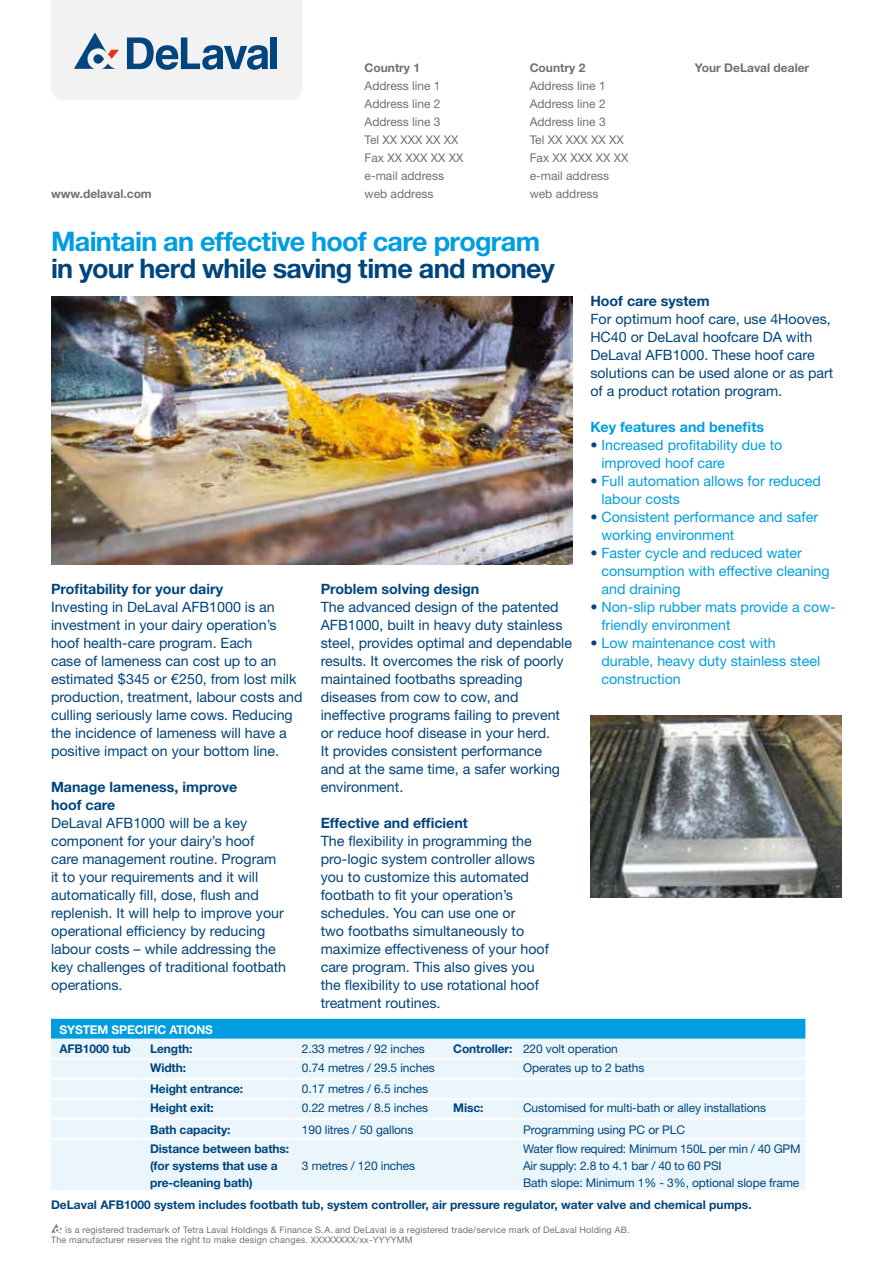
<style>
.page{position:relative;width:893px;height:1263px;background:#fff}
.page>*{position:absolute;margin:0;border:0;box-sizing:border-box;transform-origin:0 0}
.t1{font:700 27px "Helvetica Neue LT Std";letter-spacing:-.025em;color:#009ee0}
.t2{font:700 27px "Helvetica Neue LT Std";letter-spacing:-.025em;color:#00457d}
.t3{font:14.25px/18px "Helvetica Neue LT Std";color:#00457d}
.t4{font:14.25px/18px "Helvetica Neue LT Std";color:#009ee0}
.t5{font:700 14.25px/18px "Helvetica Neue LT Std";color:#00457d}
.t6{font:700 14.25px "Helvetica Neue LT Std";color:#009ee0}
.t7{font:12px/17px "Helvetica Neue LT Std";letter-spacing:-.01em;color:#00457d}
.t8{font:700 12px/17px "Helvetica Neue LT Std";letter-spacing:-.01em;color:#00457d}
.t9{font:12px/18px "Helvetica Neue LT Std";color:#707172}
.t10{font:700 12px "Helvetica Neue LT Std";color:#707172}
.t11{font:700 12px "Helvetica Neue LT Std";letter-spacing:-.01em;color:#fff}
.t12{font:9px/10.5px "Helvetica Neue LT Std";letter-spacing:.02em;color:#707172}
.s1{color:#00457d}
.s2{font-weight:700}
</style>
<div class="page">
<svg style="left:51px;top:1224px;width:11px;height:9px"></svg>
<svg style="left:51px;top:0;width:251px;height:100px"></svg>
<div style="left:51px;top:1019px;width:754px;height:20px;background:#009ee0"></div>
<div style="left:51px;top:1039px;width:754px;height:151px;background:#ebf6fc"></div>
<hr style="left:51px;top:1058px;width:91px;height:1px;background:#fff">
<hr style="left:142px;top:1058px;width:151px;height:1px;background:#fff">
<hr style="left:293px;top:1058px;width:152px;height:1px;background:#fff">
<hr style="left:445px;top:1058px;width:69px;height:1px;background:#fff">
<hr style="left:514px;top:1058px;width:291px;height:1px;background:#fff">
<hr style="left:51px;top:1078px;width:91px;height:1px;background:#fff">
<hr style="left:142px;top:1078px;width:151px;height:1px;background:#fff">
<hr style="left:293px;top:1078px;width:152px;height:1px;background:#fff">
<hr style="left:445px;top:1078px;width:69px;height:1px;background:#fff">
<hr style="left:514px;top:1078px;width:291px;height:1px;background:#fff">
<hr style="left:51px;top:1098px;width:91px;height:1px;background:#fff">
<hr style="left:142px;top:1098px;width:151px;height:1px;background:#fff">
<hr style="left:293px;top:1098px;width:152px;height:1px;background:#fff">
<hr style="left:445px;top:1098px;width:69px;height:1px;background:#fff">
<hr style="left:514px;top:1098px;width:291px;height:1px;background:#fff">
<hr style="left:51px;top:1118px;width:91px;height:1px;background:#fff">
<hr style="left:142px;top:1118px;width:151px;height:1px;background:#fff">
<hr style="left:293px;top:1118px;width:152px;height:1px;background:#fff">
<hr style="left:445px;top:1118px;width:69px;height:1px;background:#fff">
<hr style="left:514px;top:1118px;width:291px;height:1px;background:#fff">
<hr style="left:51px;top:1138px;width:91px;height:1px;background:#fff">
<hr style="left:142px;top:1138px;width:151px;height:1px;background:#fff">
<hr style="left:293px;top:1138px;width:152px;height:1px;background:#fff">
<hr style="left:445px;top:1138px;width:69px;height:1px;background:#fff">
<hr style="left:514px;top:1138px;width:291px;height:1px;background:#fff">
<img style="left:51px;top:297px;width:521px;height:267px">
<img style="left:590px;top:716px;width:252px;height:181px">
<p class="t10" style="left:51px;top:186px;width:102px">www.delaval.com</p>
<p class="t10" style="left:365px;top:60px;width:57px">Country 1</p>
<p class="t9" style="left:365px;top:77px;width:100px">Address line 1<br>Address line 2<br>Address line 3<br>Tel XX XXX XX XX<br>Fax XX XXX XX XX e-mail address web address</p>
<p class="t10" style="left:530px;top:60px;width:57px">Country 2</p>
<p class="t9" style="left:530px;top:77px;width:100px">Address line 1<br>Address line 2<br>Address line 3<br>Tel XX XXX XX XX<br>Fax XX XXX XX XX e-mail address web address</p>
<h1 class="t1" style="left:51px;top:225px;width:491px">Maintain an effective hoof care program</h1>
<h1 class="t2" style="left:51px;top:252px;width:505px">in your herd while saving time and money</h1>
<p class="t10" style="left:695px;top:60px;width:116px">Your DeLaval dealer</p>
<p class="t5" style="left:51px;top:580px;width:174px">Profitability for your dairy</p>
<p class="t3" style="left:51px;top:598px;width:253px">Investing in DeLaval AFB1000 is an investment in your dairy operation’s hoof health-care program. Each<br>case of lameness can cost up to an estimated $345 or €250, from lost milk production, treatment, labour costs and culling seriously lame cows. Reducing the incidence of lameness will have a positive impact on your bottom line.</p>
<p class="t5" style="left:51px;top:778px;width:188px">Manage lameness, improve hoof care</p>
<p class="t3" style="left:51px;top:814px;width:237px">DeLaval AFB1000 will be a key component for your dairy’s hoof<br>care management routine. Program it to your requirements and it will automatically fill, dose, flush and replenish. It will help to improve your operational efficiency by reducing labour costs – while addressing the key challenges of traditional footbath operations.</p>
<p class="t5" style="left:321px;top:580px;width:160px">Problem solving design</p>
<p class="t3" style="left:321px;top:598px;width:253px">The advanced design of the patented AFB1000, built in heavy duty stainless steel, provides optimal and dependable results. It overcomes the risk of poorly maintained footbaths spreading diseases from cow to cow, and ineffective programs failing to prevent or reduce hoof disease in your herd.<br>It provides consistent performance<br>and at the same time, a safer working environment.</p>
<p class="t5" style="left:321px;top:814px;width:149px">Effective and efficient</p>
<p class="t3" style="left:321px;top:832px;width:230px">The flexibility in programming the pro-logic system controller allows you to customize this automated footbath to fit your operation’s schedules. You can use one or<br>two footbaths simultaneously to maximize effectiveness of your hoof care program. This also gives you the flexibility to use rotational hoof treatment routines.</p>
<p class="t5" style="left:590px;top:292px;width:121px">Hoof care system</p>
<p class="t3" style="left:590px;top:310px;width:245px">For optimum hoof care, use 4Hooves, HC40 or DeLaval hoofcare DA with DeLaval AFB1000. These hoof care solutions can be used alone or as part of a product rotation program.</p>
<p class="t6" style="left:590px;top:418px;width:175px">Key features and benefits</p>
<p class="t4" style="left:601px;top:436px;width:183px;text-indent:-11px"><span class="s1">•</span> Increased profitability due to improved hoof care</p>
<p class="t4" style="left:601px;top:472px;width:221px;text-indent:-11px"><span class="s1">•</span> Full automation allows for reduced labour costs</p>
<p class="t4" style="left:601px;top:508px;width:218px;text-indent:-11px"><span class="s1">•</span> Consistent performance and safer working environment</p>
<p class="t4" style="left:601px;top:544px;width:230px;text-indent:-11px"><span class="s1">•</span> Faster cycle and reduced water consumption with effective cleaning and draining</p>
<p class="t4" style="left:601px;top:598px;width:236px;text-indent:-11px"><span class="s1">•</span> Non-slip rubber mats provide a cow&shy;friendly environment</p>
<p class="t4" style="left:601px;top:634px;width:220px;text-indent:-11px"><span class="s1">•</span> Low maintenance cost with durable, heavy duty stainless steel construction</p>
<p class="t11" style="left:60px;top:1022px;width:155px">SYSTEM SPECIFIC ATIONS</p>
<p class="t8" style="left:60px;top:1040px;width:73px">AFB1000 tub</p>
<p class="t8" style="left:150px;top:1040px;width:44px">Length:</p>
<p class="t7" style="left:302px;top:1040px;width:124px">2.33 metres / 92 inches</p>
<p class="t7" style="left:453px;top:1040px;width:166px"><span class="s2">Controller:</span> 220 volt operation</p>
<p class="t8" style="left:150px;top:1059px;width:37px">Width:</p>
<p class="t7" style="left:302px;top:1059px;width:134px">0.74 metres / 29.5 inches</p>
<p class="t7" style="left:523px;top:1059px;width:123px">Operates up to 2 baths</p>
<p class="t8" style="left:150px;top:1080px;width:95px">Height entrance:</p>
<p class="t7" style="left:302px;top:1080px;width:128px">0.17 metres / 6.5 inches</p>
<p class="t8" style="left:150px;top:1099px;width:65px">Height exit:</p>
<p class="t7" style="left:302px;top:1099px;width:128px">0.22 metres / 8.5 inches</p>
<p class="t8" style="left:453px;top:1099px;width:32px">Misc:</p>
<p class="t7" style="left:523px;top:1099px;width:245px">Customised for multi-bath or alley installations</p>
<p class="t8" style="left:150px;top:1120px;width:82px">Bath capacity:</p>
<p class="t7" style="left:302px;top:1121px;width:113px">190 litres / 50 gallons</p>
<p class="t7" style="left:523px;top:1121px;width:164px">Programming using PC or PLC</p>
<p class="t8" style="left:150px;top:1140px;width:140px">Distance between baths: (for systems that use a pre-cleaning bath)</p>
<p class="t7" style="left:523px;top:1140px;width:279px">Water flow required: Minimum 150L per min / 40 GPM<br>Air supply: 2.8 to 4.1 bar / 40 to 60 PSI<br>Bath slope: Minimum 1% - 3%, optional slope frame</p>
<p class="t8" style="left:51px;top:1196px;width:702px">DeLaval AFB1000 system includes footbath tub, system controller, air pressure regulator, water valve and chemical pumps.</p>
<p class="t7" style="left:302px;top:1157px;width:115px">3 metres / 120 inches</p>
<p class="t12" style="left:51px;top:1224px;width:580px;text-indent:14px">is a registered trademark of Tetra Laval Holdings &amp; Finance S.A. and DeLaval is a registered trade/service mark of DeLaval Holding AB.<br>The manufacturer reserves the right to make design changes. XXXXXXXX/xx-YYYYMM</p>
</div>
